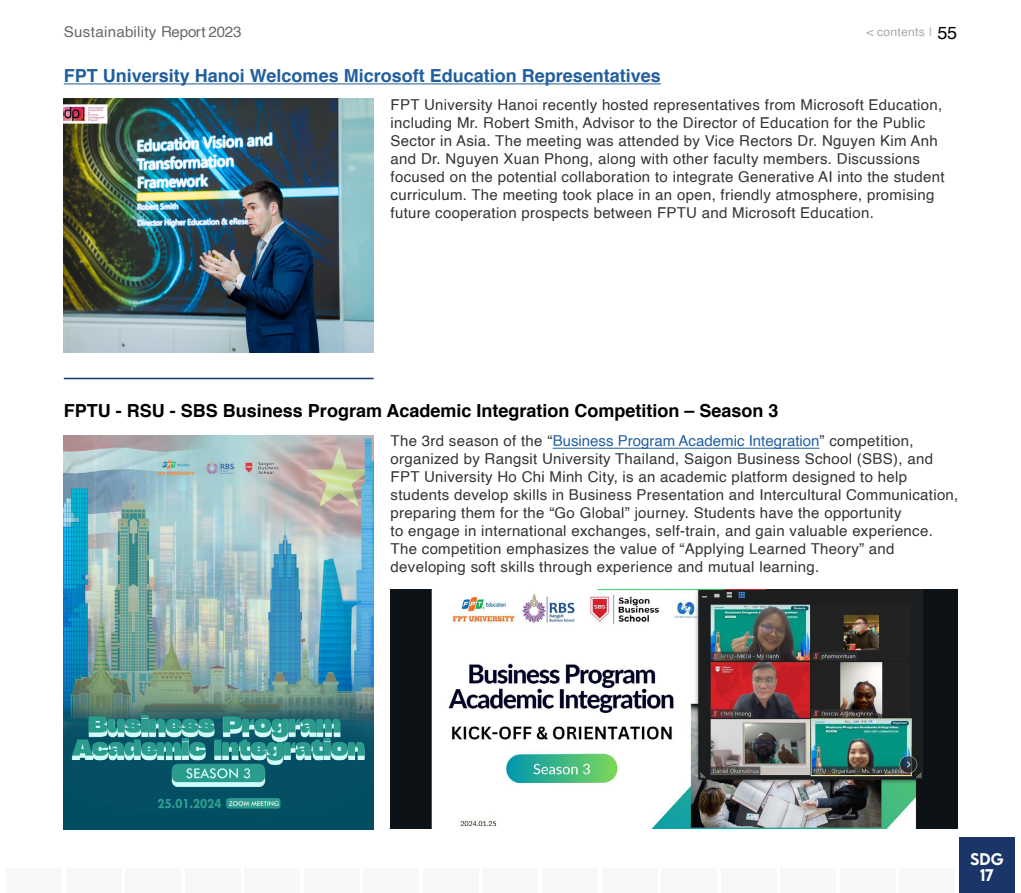
<style>
.page{position:relative;width:1021px;height:893px;background:#fff}
.page>*{position:absolute;margin:0;border:0;box-sizing:border-box;transform-origin:0 0}
.t1{font:700 18px "Helvetica";color:#000}
.t2{font:700 18px "Helvetica";color:#215e9e}
.t3{font:15px/18px "Helvetica";letter-spacing:.02em;color:#333}
.t4{font:15px "Helvetica";letter-spacing:.02em;color:#696969}
.t5{font:500 15px/16.5px "LEMONMILK";color:#fff;text-align:center}
.t6{font:12px "Helvetica";letter-spacing:.02em;color:#a9a9a9}
.s1{font-size:18px;color:#000}
.s2{color:#215e9e}
</style>
<div class="page">
<div style="left:6px;top:868px;width:56px;height:25px;background:#f8f8f8"></div>
<div style="left:483px;top:868px;width:55px;height:25px;background:#f8f8f8"></div>
<div style="left:244px;top:868px;width:56px;height:25px;background:#f8f8f8"></div>
<div style="left:721px;top:868px;width:55px;height:25px;background:#f8f8f8"></div>
<div style="left:125px;top:868px;width:56px;height:25px;background:#f8f8f8"></div>
<div style="left:602px;top:868px;width:55px;height:25px;background:#f8f8f8"></div>
<div style="left:364px;top:868px;width:55px;height:25px;background:#f8f8f8"></div>
<div style="left:840px;top:868px;width:55px;height:25px;background:#f8f8f8"></div>
<div style="left:66px;top:868px;width:55px;height:25px;background:#f8f8f8"></div>
<div style="left:542px;top:868px;width:55px;height:25px;background:#f8f8f8"></div>
<div style="left:304px;top:868px;width:55px;height:25px;background:#f8f8f8"></div>
<div style="left:780px;top:868px;width:56px;height:25px;background:#f8f8f8"></div>
<div style="left:185px;top:868px;width:55px;height:25px;background:#f8f8f8"></div>
<div style="left:661px;top:868px;width:55px;height:25px;background:#f8f8f8"></div>
<div style="left:423px;top:868px;width:55px;height:25px;background:#f8f8f8"></div>
<div style="left:899px;top:868px;width:56px;height:25px;background:#f8f8f8"></div>
<hr style="left:552px;top:448px;width:267px;height:1px;background:#215e9e">
<hr style="left:64px;top:83px;width:597px;height:1px;background:#215e9e">
<img style="left:64px;top:435px;width:309px;height:394px">
<img style="left:390px;top:589px;width:567px;height:240px">
<img style="left:64px;top:99px;width:309px;height:253px">
<hr style="left:64px;top:378px;width:309px;height:1px;background:#1a3668">
<div style="left:959px;top:838px;width:55px;height:55px;background:#1a3668"></div>
<p class="t4" style="left:64px;top:20px;width:179px">Sustainability Report 2023</p>
<p class="t6" style="left:866px;top:23px;width:92px">&lt; contents | <span class="s1">55</span></p>
<p class="t2" style="left:64px;top:61px;width:598px">FPT University Hanoi Welcomes Microsoft Education Representatives</p>
<p class="t3" style="left:390px;top:96px;width:555px">FPT University Hanoi recently hosted representatives from Microsoft Education, including Mr. Robert Smith, Advisor to the Director of Education for the Public Sector in Asia. The meeting was attended by Vice Rectors Dr. Nguyen Kim Anh and Dr. Nguyen Xuan Phong, along with other faculty members. Discussions focused on the potential collaboration to integrate Generative AI into the student curriculum. The meeting took place in an open, friendly atmosphere, promising future cooperation prospects between FPTU and Microsoft Education.</p>
<p class="t1" style="left:64px;top:396px;width:716px">FPTU - RSU - SBS Business Program Academic Integration Competition – Season 3</p>
<p class="t3" style="left:390px;top:433px;width:569px">The 3rd season of the “<span class="s2">Business Program Academic Integration</span>” competition, organized by Rangsit University Thailand, Saigon Business School (SBS), and FPT University Ho Chi Minh City, is an academic platform designed to help students develop skills in Business Presentation and Intercultural Communication, preparing them for the “Go Global” journey. Students have the opportunity<br>to engage in international exchanges, self-train, and gain valuable experience.<br>The competition emphasizes the value of “Applying Learned Theory” and developing soft skills through experience and mutual learning.</p>
<p class="t5" style="left:970px;top:850px;width:35px">SDG<br>17</p>
</div>
